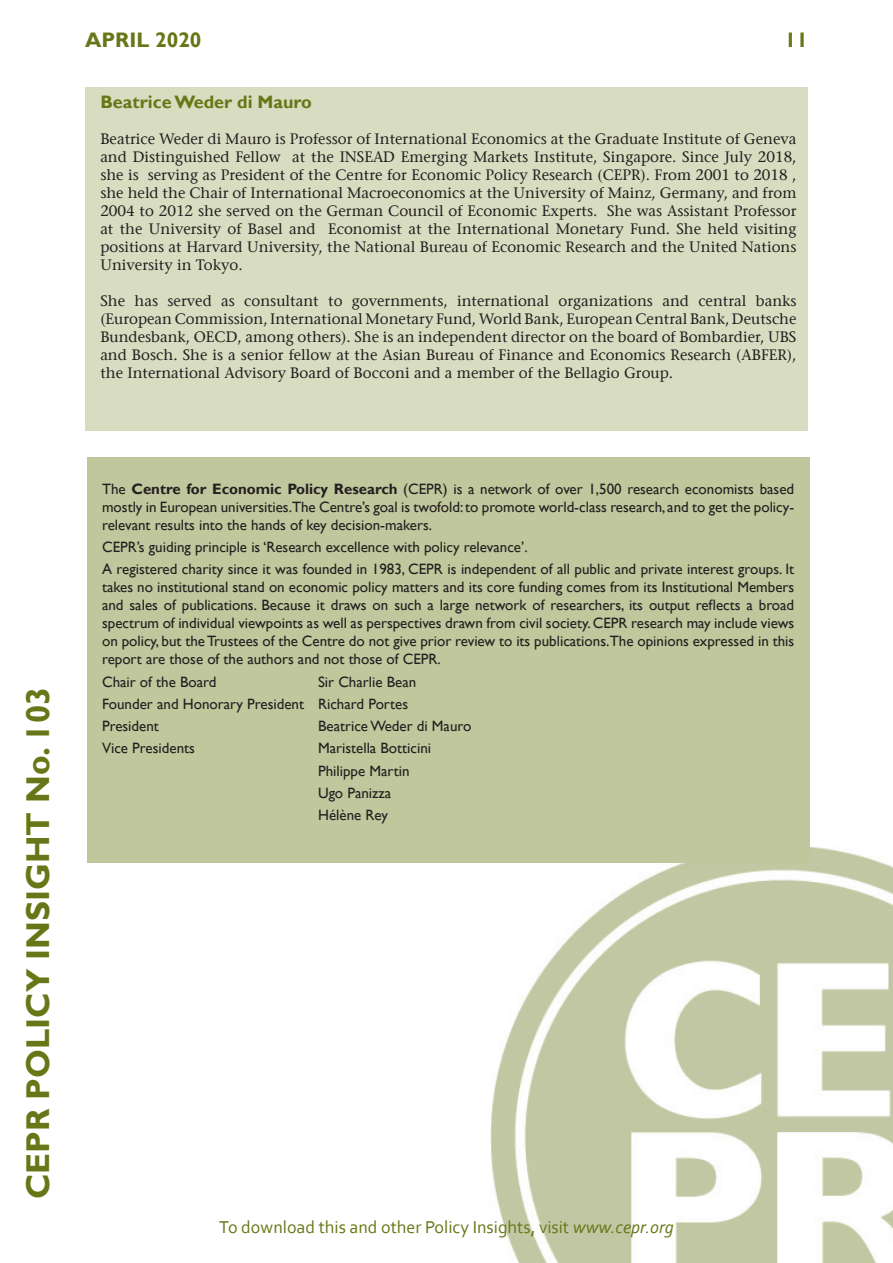
<style>
.page{position:relative;width:893px;height:1263px;background:#fff}
.page>*{position:absolute;margin:0;border:0;box-sizing:border-box;transform-origin:0 0}
.t1{font:700 33px "Gill Sans";color:#677717}
.t2{font:700 21px "Gill Sans";color:#677717}
.t3{font:18px "Corbel";color:#677717}
.B_sub-Heading{font:700 18px "Gill Sans";color:#677717}
.Text{font:15px/18px "Gill Sans";color:#231f20;text-align:justify}
.Text-2{font:15px/18px "Stone Serif";color:#231f20;text-align:justify}
.s1{font-weight:700}
.s2{font-style:italic}
</style>
<div class="page">
<img style="left:490px;top:846px;width:403px;height:417px">
<div style="left:85px;top:87px;width:723px;height:344px;background:#d8dcc0"></div>
<div style="left:87px;top:458px;width:723px;height:405px;background:#c0c79c"></div>
<h2 class="t2" style="left:85px;top:28px;width:118px">APRIL 2020</h2>
<h2 class="t2" style="left:785px;top:28px;width:25px">11</h2>
<p class="B_sub-Heading" style="left:100px;top:91px;width:213px">Beatrice Weder di Mauro</p>
<p class="Text-2" style="left:100px;top:130px;width:698px">Beatrice Weder di Mauro is Professor of International Economics at the Graduate Institute of Geneva and Distinguished Fellow at the INSEAD Emerging Markets Institute, Singapore. Since July 2018, she is serving as President of the Centre for Economic Policy Research (CEPR). From 2001 to 2018 , she held the Chair of International Macroeconomics at the University of Mainz, Germany, and from 2004 to 2012 she served on the German Council of Economic Experts. She was Assistant Professor at the University of Basel and Economist at the International Monetary Fund. She held visiting positions at Harvard University, the National Bureau of Economic Research and the United Nations University in Tokyo.</p>
<p class="Text-2" style="left:100px;top:292px;width:698px">She has served as consultant to governments, international organizations and central banks (European Commission, International Monetary Fund, World Bank, European Central Bank, Deutsche Bundesbank, OECD, among others). She is an independent director on the board of Bombardier, UBS and Bosch. She is a senior fellow at the Asian Bureau of Finance and Economics Research (ABFER), the International Advisory Board of Bocconi and a member of the Bellagio Group.</p>
<h1 class="t1" style="left:18px;top:1199px;width:514px;rotate:-90deg">CEPR POLICY INSIGHT No. 103</h1>
<p class="Text" style="left:102px;top:480px;width:694px">The <span class="s1">Centre for Economic Policy Research</span> (CEPR) is a network of over 1,500 research economists based mostly in European universities.The Centre’s goal is twofold: to promote world-class research, and to get the policy&shy;relevant results into the hands of key decision-makers.</p>
<p class="Text" style="left:102px;top:538px;width:427px">CEPR’s guiding principle is ‘Research excellence with policy relevance’.</p>
<p class="Text" style="left:102px;top:560px;width:694px">A registered charity since it was founded in 1983, CEPR is independent of all public and private interest groups. It takes no institutional stand on economic policy matters and its core funding comes from its Institutional Members and sales of publications. Because it draws on such a large network of researchers, its output reflects a broad spectrum of individual viewpoints as well as perspectives drawn from civil society. CEPR research may include views on policy, but the Trustees of the Centre do not give prior review to its publications.The opinions expressed in this report are those of the authors and not those of CEPR.</p>
<p class="Text" style="left:102px;top:673px;width:116px">Chair of the Board</p>
<p class="Text" style="left:318px;top:673px;width:100px">Sir Charlie Bean</p>
<p class="Text" style="left:102px;top:695px;width:308px">Founder and Honorary President Richard Portes</p>
<p class="Text" style="left:102px;top:717px;width:58px">President</p>
<p class="Text" style="left:318px;top:717px;width:155px">Beatrice Weder di Mauro</p>
<p class="Text" style="left:102px;top:739px;width:94px">Vice Presidents</p>
<p class="Text" style="left:318px;top:739px;width:115px">Maristella Botticini</p>
<p class="Text" style="left:318px;top:762px;width:93px">Philippe Martin</p>
<p class="Text" style="left:318px;top:784px;width:75px">Ugo Panizza</p>
<p class="Text" style="left:318px;top:806px;width:72px">Hélène Rey</p>
<p class="t3" style="left:219px;top:1216px;width:456px">To download this and other Policy Insights, visit <span class="s2">www.cepr.org</span></p>
</div>
